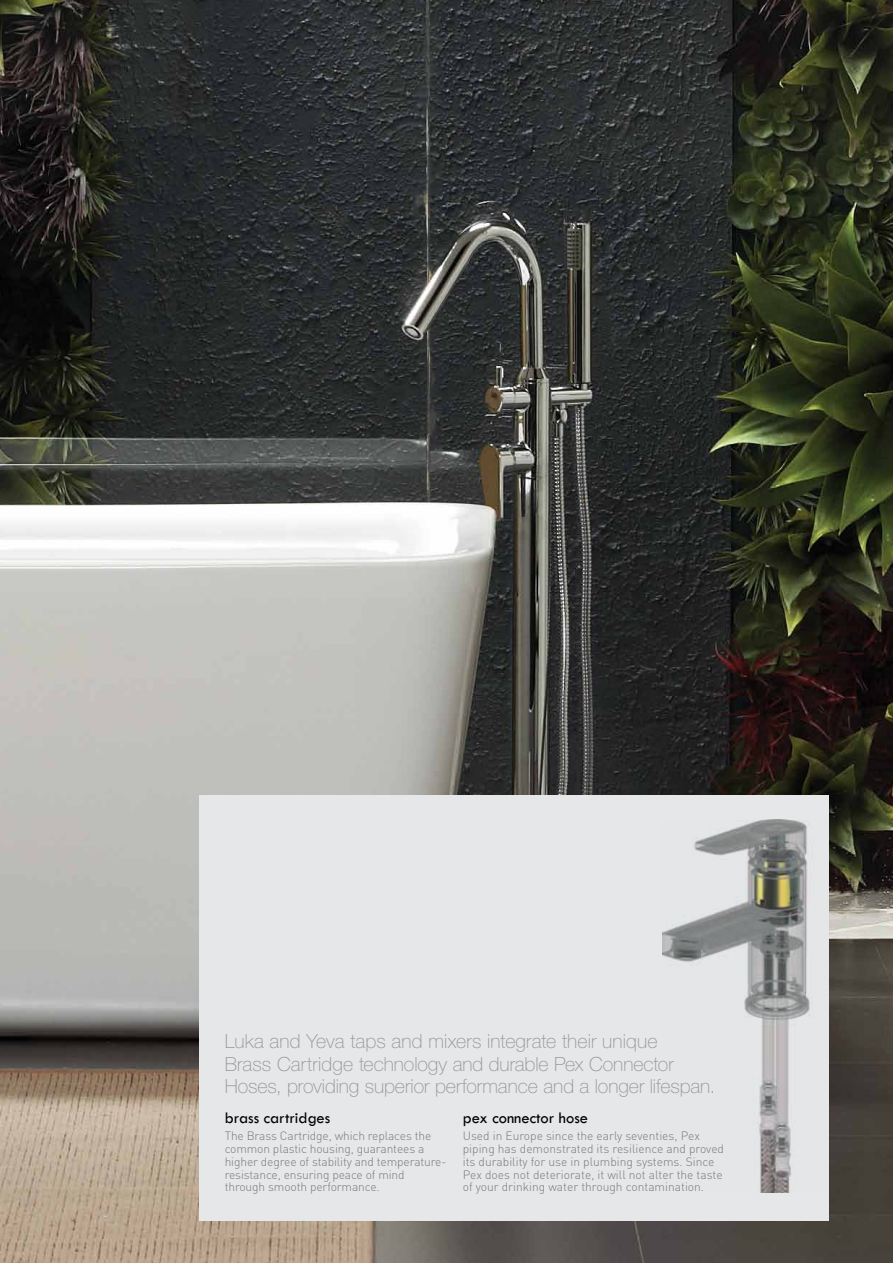
<style>
.page{position:relative;width:893px;height:1263px;background:#fff}
.page>*{position:absolute;margin:0;border:0;box-sizing:border-box;transform-origin:0 0}
.t1{font:100 19.5px/22.5px "Helvetica Neue";color:#939598}
.t2{font:16.5px "Tw Cen";color:#000}
.t3{font:300 12px/12.8px "DIN Pro";letter-spacing:-.01em;color:#77787b}
</style>
<div class="page">
<img style="left:0;top:0;width:893px;height:1263px">
<div style="left:199px;top:795px;width:629px;height:425px;background:#e6e7e8"></div>
<img style="left:663px;top:819px;width:166px;height:373px">
<h1 class="t1" style="left:225px;top:1030px;width:492px">Luka and Yeva taps and mixers integrate their unique<br>Brass Cartridge technology and durable Pex Connector<br>Hoses, providing superior performance and a longer lifespan.</h1>
<h2 class="t2" style="left:225px;top:1108px;width:107px">brass cartridges</h2>
<p class="t3" style="left:225px;top:1129px;width:223px">The Brass Cartridge, which replaces the common plastic housing, guarantees a higher degree of stability and temperature&shy;resistance, ensuring peace of mind through smooth performance.</p>
<h2 class="t2" style="left:463px;top:1108px;width:127px">pex connector hose</h2>
<p class="t3" style="left:463px;top:1129px;width:263px">Used in Europe since the early seventies, Pex piping has demonstrated its resilience and proved its durability for use in plumbing systems. Since Pex does not deteriorate, it will not alter the taste of your drinking water through contamination.</p>
</div>
